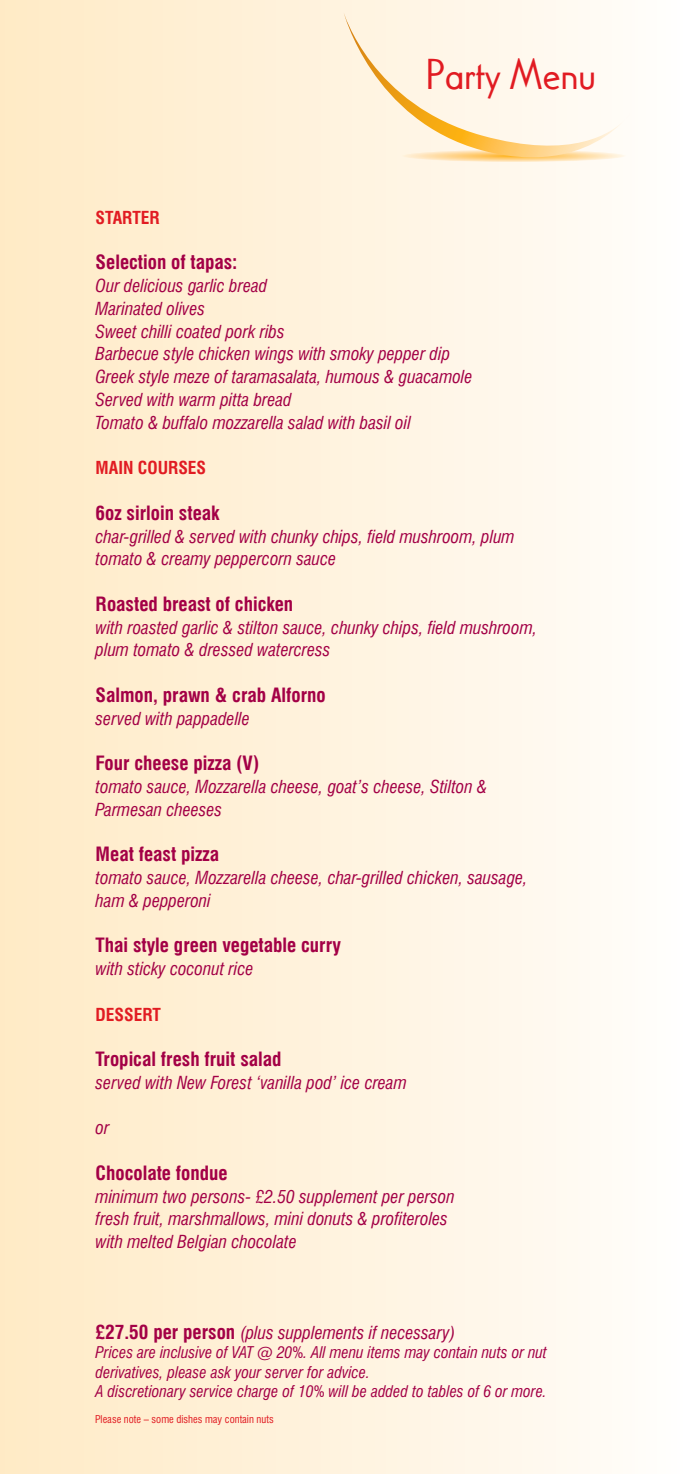
<style>
.page{position:relative;width:695px;height:1474px;background:#fff}
.page>*{position:absolute;margin:0;border:0;box-sizing:border-box;transform-origin:0 0}
.t1{font:42px "OPCIVET";color:#e11b22}
.t2{font:700 condensed 19.25px "Swiss 721 BT";color:#a30046}
.t3{font:italic condensed 17.5px/22.8px "Swiss 721 BT";color:#a30046}
.t4{font:700 condensed 17.5px "Swiss 721 BT";color:#e11b22}
.t5{font:italic condensed 15.75px/19.2px "Swiss 721 BT";color:#a30046}
.t6{font:condensed 10.5px "Swiss 721 BT";color:#e11b22}
.s1{font-weight:700;font-style:normal;font-size:19.25px}
</style>
<div class="page">
<div style="left:0;top:0;width:694px;height:1473px;background:linear-gradient(to right,#ffeac5,#fffefc)"></div>
<svg style="left:401px;top:160px;width:225px;height:2px"></svg>
<svg style="left:343px;top:12px;width:286px;height:148px"></svg>
<h1 class="t1" style="left:426px;top:50px;width:171px">Party Menu</h1>
<p class="t4" style="left:96px;top:207px;width:65px">STARTER</p>
<p class="t2" style="left:96px;top:251px;width:143px">Selection of tapas:</p>
<p class="t3" style="left:96px;top:274px;width:378px">Our delicious garlic bread<br>Marinated olives<br>Sweet chilli coated pork ribs<br>Barbecue style chicken wings with smoky pepper dip Greek style meze of taramasalata, humous &amp; guacamole Served with warm pitta bread<br>Tomato &amp; buffalo mozzarella salad with basil oil</p>
<p class="t4" style="left:96px;top:457px;width:112px">MAIN COURSES</p>
<p class="t2" style="left:96px;top:501px;width:125px">6oz sirloin steak</p>
<p class="t3" style="left:96px;top:525px;width:420px">char-grilled &amp; served with chunky chips, field mushroom, plum tomato &amp; creamy peppercorn sauce</p>
<p class="t2" style="left:96px;top:592px;width:199px">Roasted breast of chicken</p>
<p class="t3" style="left:96px;top:616px;width:443px">with roasted garlic &amp; stilton sauce, chunky chips, field mushroom, plum tomato &amp; dressed watercress</p>
<p class="t2" style="left:96px;top:683px;width:232px">Salmon, prawn &amp; crab Alforno</p>
<p class="t3" style="left:96px;top:707px;width:156px">served with pappadelle</p>
<p class="t2" style="left:96px;top:751px;width:165px">Four cheese pizza (V)</p>
<p class="t3" style="left:96px;top:775px;width:393px">tomato sauce, Mozzarella cheese, goat’s cheese, Stilton &amp;<br>Parmesan cheeses</p>
<p class="t2" style="left:96px;top:842px;width:125px">Meat feast pizza</p>
<p class="t3" style="left:96px;top:866px;width:433px">tomato sauce, Mozzarella cheese, char-grilled chicken, sausage, ham &amp; pepperoni</p>
<p class="t2" style="left:96px;top:933px;width:247px">Thai style green vegetable curry</p>
<p class="t3" style="left:96px;top:957px;width:159px">with sticky coconut rice</p>
<p class="t4" style="left:96px;top:1003px;width:67px">DESSERT</p>
<p class="t2" style="left:96px;top:1047px;width:187px">Tropical fresh fruit salad</p>
<p class="t3" style="left:96px;top:1071px;width:313px">served with New Forest ‘vanilla pod’ ice cream</p>
<p class="t3" style="left:96px;top:1116px;width:15px">or</p>
<p class="t2" style="left:96px;top:1161px;width:133px">Chocolate fondue</p>
<p class="t3" style="left:96px;top:1184px;width:360px">minimum two persons- £2.50 supplement per person fresh fruit, marshmallows, mini donuts &amp; profiteroles with melted Belgian chocolate</p>
<p class="t3" style="left:96px;top:1321px;width:361px"><span class="s1">£27.50 per person</span> (plus supplements if necessary)</p>
<p class="t5" style="left:96px;top:1342px;width:453px">Prices are inclusive of VAT @ 20%. All menu items may contain nuts or nut derivatives, please ask your server for advice.<br>A discretionary service charge of 10% will be added to tables of 6 or more.</p>
<p class="t6" style="left:95px;top:1412px;width:180px">Please note – some dishes may contain nuts</p>
</div>
